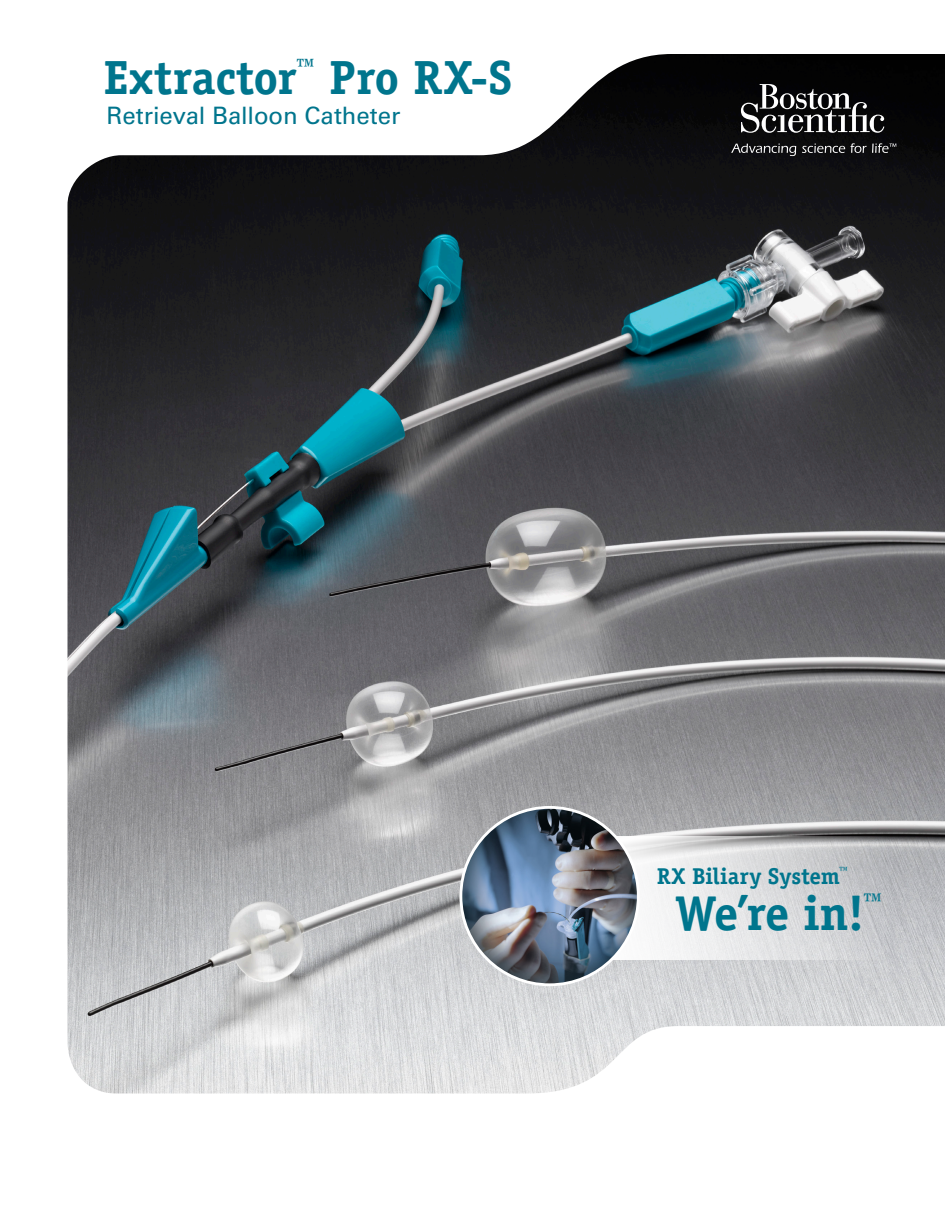
<style>
.page{position:relative;width:945px;height:1215px;background:#fff}
.page>*{position:absolute;margin:0;border:0;box-sizing:border-box;transform-origin:0 0}
.t1{font:700 48.9px "Officina Serif Std";color:#00758d}
.t2{font:700 48px "Officina Serif Std";letter-spacing:-.005em;color:#00758d}
.t3{font:24px "Univers LT Std";letter-spacing:-.005em;color:#00758d}
.t4{font:700 22.95px "Officina Serif Std";letter-spacing:.005em;color:#00758d}
</style>
<div class="page">
<img style="left:68px;top:54px;width:877px;height:1040px">
<svg style="left:741px;top:84px;width:143px;height:49px"></svg>
<svg style="left:731px;top:144px;width:65px;height:12px"></svg>
<svg style="left:802px;top:144px;width:43px;height:9px"></svg>
<svg style="left:851px;top:143px;width:45px;height:10px"></svg>
<svg style="left:612px;top:836px;width:277px;height:124px"></svg>
<img style="left:461px;top:807px;width:177px;height:178px;border-radius:89px">
<p class="t2" style="left:104px;top:48px;width:410px">Extractor<sup>™</sup> Pro RX-S</p>
<p class="t3" style="left:107px;top:102px;width:295px">Retrieval Balloon Catheter</p>
<p class="t4" style="left:657px;top:862px;width:193px">RX Biliary System<sup>™</sup></p>
<p class="t1" style="left:675px;top:882px;width:209px">We’re in!<sup>™</sup></p>
</div>
